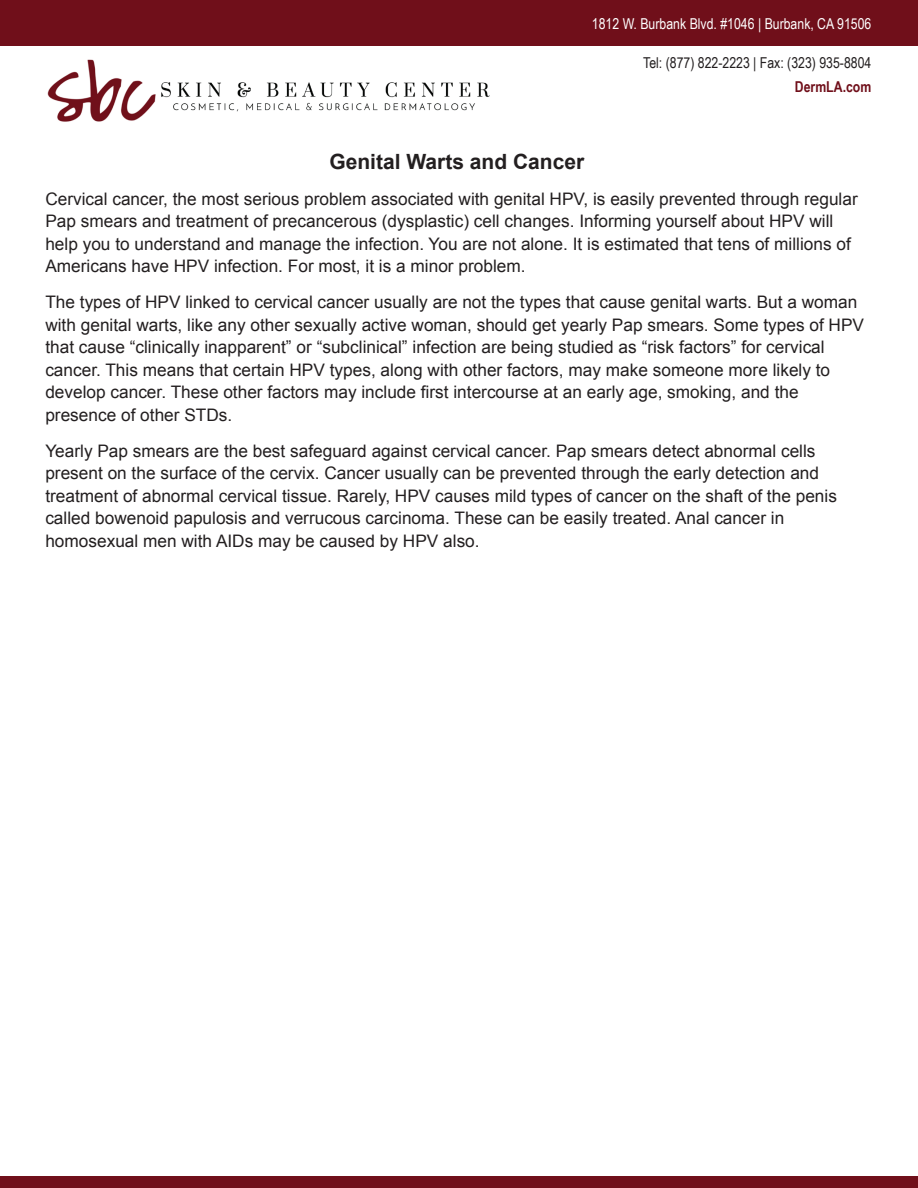
<style>
.page{position:relative;width:918px;height:1188px;background:#fff}
.page>*{position:absolute;margin:0;border:0;box-sizing:border-box;transform-origin:0 0}
.t1{font:700 21px "Arial";color:#231f20}
.t2{font:17.25px/22.5px "Arial";color:#231f20}
.t3{font:15px "Arial Narrow";color:#fff}
.t4{font:15px "Arial Narrow";color:#231f20}
.t5{font:700 15px "Arial Narrow";color:#700f1a}
</style>
<div class="page">
<img style="left:47px;top:59px;width:443px;height:63px">
<div style="left:0;top:0;width:918px;height:45px;background:#700f1a"></div>
<div style="left:0;top:1177px;width:918px;height:11px;background:#700f1a"></div>
<p class="t3" style="left:592px;top:13px;width:281px">1812 W. Burbank Blvd. #1046 | Burbank, CA 91506</p>
<p class="t4" style="left:643px;top:52px;width:230px">Tel: (877) 822-2223 | Fax: (323) 935-8804</p>
<p class="t5" style="left:795px;top:76px;width:78px">DermLA.com</p>
<p class="t1" style="left:329px;top:147px;width:256px">Genital Warts and Cancer</p>
<p class="t2" style="left:45px;top:188px;width:814px">Cervical cancer, the most serious problem associated with genital HPV, is easily prevented through regular Pap smears and treatment of precancerous (dysplastic) cell changes. Informing yourself about HPV will help you to understand and manage the infection. You are not alone. It is estimated that tens of millions of Americans have HPV infection. For most, it is a minor problem.</p>
<p class="t2" style="left:45px;top:291px;width:820px">The types of HPV linked to cervical cancer usually are not the types that cause genital warts. But a woman with genital warts, like any other sexually active woman, should get yearly Pap smears. Some types of HPV that cause “clinically inapparent” or “subclinical” infection are being studied as “risk factors” for cervical cancer. This means that certain HPV types, along with other factors, may make someone more likely to develop cancer. These other factors may include first intercourse at an early age, smoking, and the presence of other STDs.</p>
<p class="t2" style="left:45px;top:439px;width:793px">Yearly Pap smears are the best safeguard against cervical cancer. Pap smears detect abnormal cells present on the surface of the cervix. Cancer usually can be prevented through the early detection and treatment of abnormal cervical tissue. Rarely, HPV causes mild types of cancer on the shaft of the penis called bowenoid papulosis and verrucous carcinoma. These can be easily treated. Anal cancer in homosexual men with AIDs may be caused by HPV also.</p>
</div>
